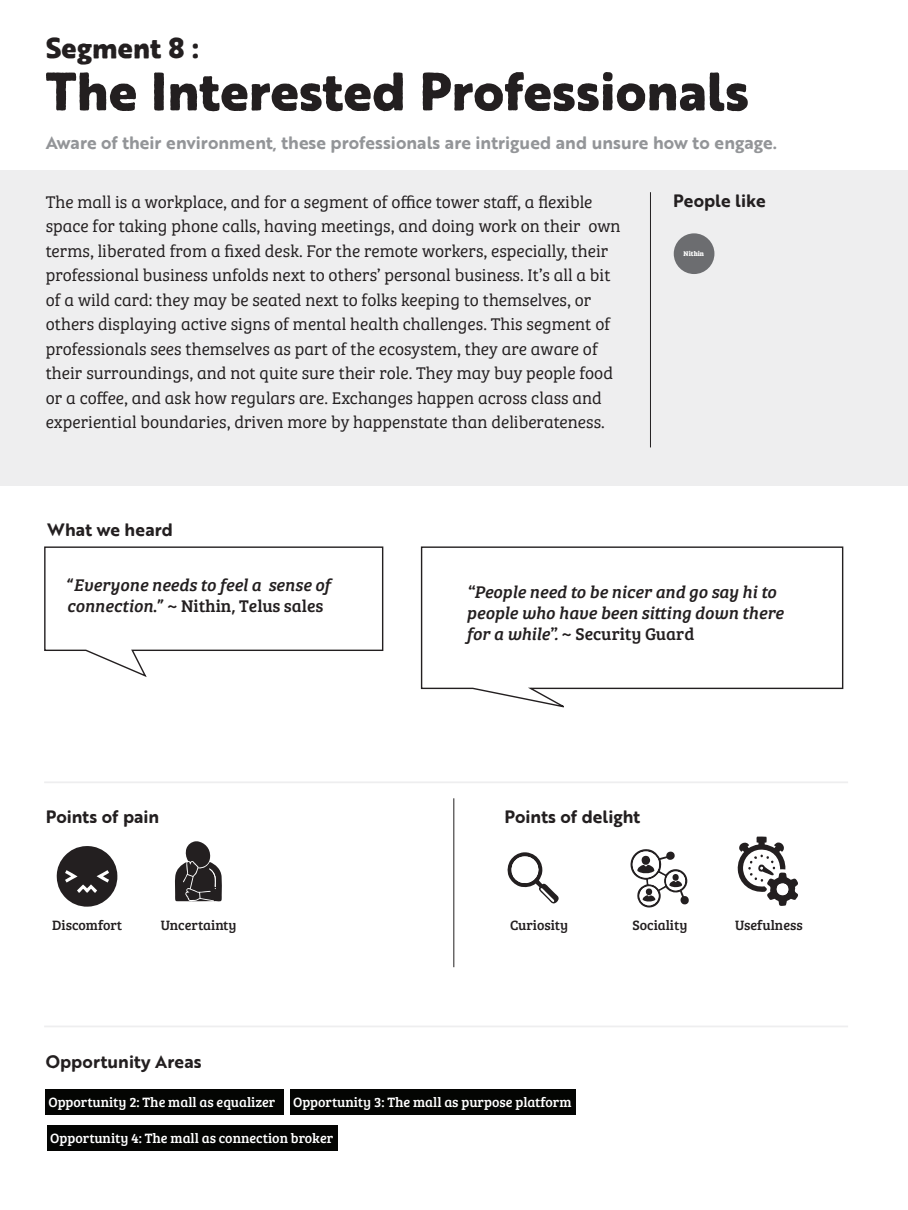
<style>
.page{position:relative;width:908px;height:1210px;background:#fff}
.page>*{position:absolute;margin:0;border:0;box-sizing:border-box;transform-origin:0 0}
.t1{font:700 52.5px "Brother 1816 Printed Web Extra";color:#231f20}
.t2{font:700 28px "Brother 1816 Printed Web Extra";color:#231f20}
.t3{font:300 17.5px/24.5px "Bree Serif";color:#231f20}
.t4{font:italic 17.5px/21px "Bree Serif";letter-spacing:-.005em;color:#231f20}
.t5{font:17.5px "Brother 1816 Printed Web Bold";color:#939598}
.t6{font:17.5px "Brother 1816 Printed Web Bold";color:#231f20}
.t7{font:14px "Bree Serif";color:#fff}
.t8{font:14px "Bree Serif";color:#231f20}
.t9{font:700 7px "Bree Serif";color:#fff}
.s1{font-style:normal}
</style>
<div class="page">
<hr style="left:453px;top:798px;width:1px;height:169px;background:#231f20">
<div style="left:0;top:170px;width:907px;height:315px;background:#eeeeef"></div>
<hr style="left:650px;top:192px;width:1px;height:255px;background:#231f20">
<div style="left:673px;top:233px;width:41px;height:41px;background:#6c6d70;border-radius:50%"></div>
<svg style="left:44px;top:546px;width:340px;height:131px"></svg>
<svg style="left:420px;top:546px;width:423px;height:162px"></svg>
<hr style="left:44px;top:781px;width:803px;height:2px;background:#eeeeef">
<hr style="left:44px;top:1025px;width:803px;height:2px;background:#eeeeef">
<div style="left:45px;top:1089px;width:239px;height:25px;background:#040503"></div>
<div style="left:290px;top:1089px;width:285px;height:25px;background:#040503"></div>
<div style="left:47px;top:1125px;width:291px;height:25px;background:#040503"></div>
<svg style="left:175px;top:841px;width:47px;height:61px"></svg>
<svg style="left:56px;top:846px;width:62px;height:61px"></svg>
<svg style="left:507px;top:852px;width:51px;height:51px"></svg>
<svg style="left:630px;top:849px;width:59px;height:59px"></svg>
<svg style="left:737px;top:836px;width:61px;height:70px"></svg>
<p class="t2" style="left:46px;top:26px;width:155px">Segment 8 :</p>
<p class="t1" style="left:46px;top:51px;width:704px">The Interested Professionals</p>
<p class="t5" style="left:46px;top:129px;width:732px">Aware of their environment, these professionals are intrigued and unsure how to engage.</p>
<p class="t3" style="left:46px;top:188px;width:576px">The mall is a workplace, and for a segment of office tower staff, a flexible space for taking phone calls, having meetings, and doing work on their own terms, liberated from a fixed desk. For the remote workers, especially, their professional business unfolds next to others’ personal business. It’s all a bit of a wild card: they may be seated next to folks keeping to themselves, or others displaying active signs of mental health challenges. This segment of professionals sees themselves as part of the ecosystem, they are aware of their surroundings, and not quite sure their role. They may buy people food or a coffee, and ask how regulars are. Exchanges happen across class and experiential boundaries, driven more by happenstate than deliberateness.</p>
<p class="t6" style="left:47px;top:516px;width:127px">What we heard</p>
<p class="t6" style="left:673px;top:187px;width:94px">People like</p>
<p class="t9" style="left:683px;top:248px;width:22px">Nithin</p>
<p class="t4" style="left:67px;top:573px;width:265px"><span class="s1">“</span>Everyone needs to feel a sense of connection<span class="s1">.” ~ Nithin, Telus sales</span></p>
<p class="t4" style="left:466px;top:580px;width:318px">“People need to be nicer and go say hi to people who have been sitting down there for a while”. <span class="s1">~ Security Guard</span></p>
<p class="t6" style="left:46px;top:803px;width:115px">Points of pain</p>
<p class="t6" style="left:504px;top:803px;width:137px">Points of delight</p>
<p class="t8" style="left:52px;top:915px;width:71px">Discomfort</p>
<p class="t8" style="left:161px;top:915px;width:77px">Uncertainty</p>
<p class="t8" style="left:510px;top:915px;width:60px">Curiosity</p>
<p class="t8" style="left:632px;top:915px;width:56px">Sociality</p>
<p class="t8" style="left:734px;top:915px;width:69px">Usefulness</p>
<p class="t6" style="left:46px;top:1048px;width:157px">Opportunity Areas</p>
<p class="t7" style="left:48px;top:1092px;width:228px">Opportunity 2: The mall as equalizer</p>
<p class="t7" style="left:293px;top:1092px;width:280px">Opportunity 3: The mall as purpose platform</p>
<p class="t7" style="left:50px;top:1128px;width:284px">Opportunity 4: The mall as connection broker</p>
</div>
